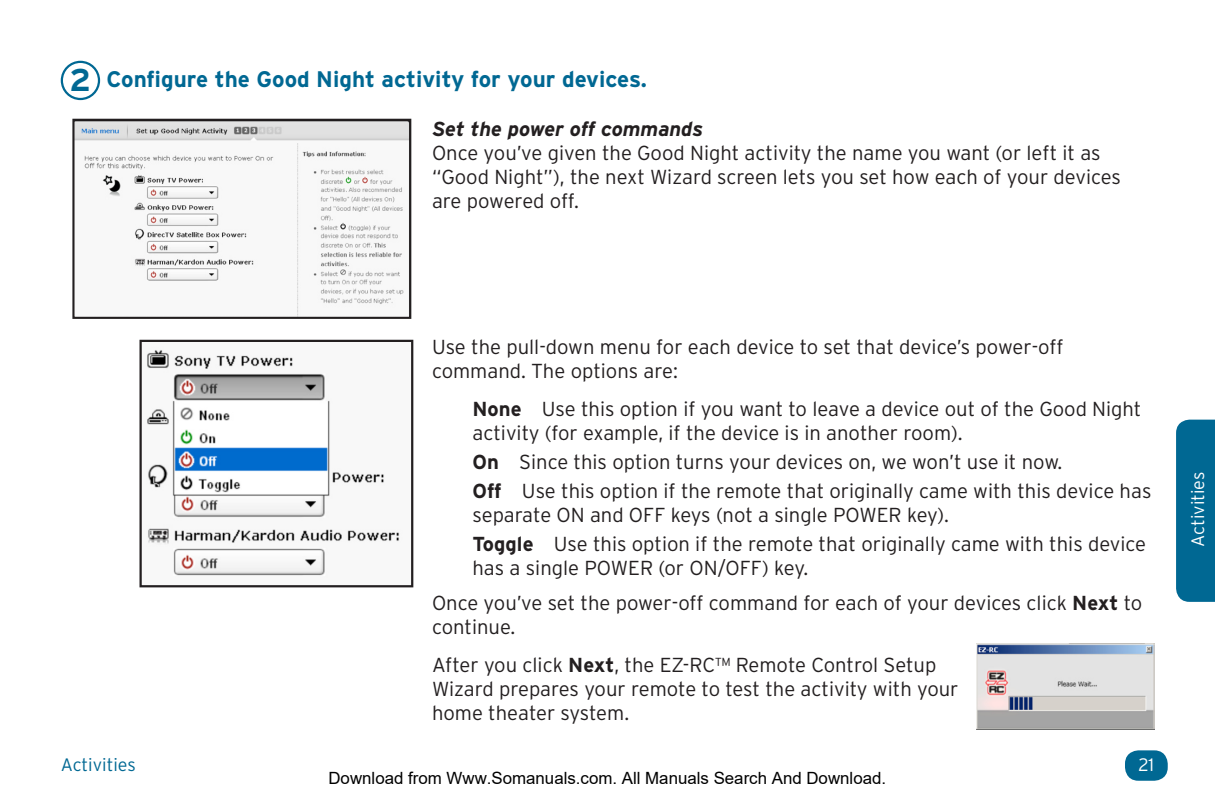
<style>
.page{position:relative;width:1215px;height:810px;background:#fff}
.page>*{position:absolute;margin:0;border:0;box-sizing:border-box;transform-origin:0 0}
.t1{font:700 22.5px "Interstate";color:#006893}
.t2{font:300 20.25px/24.3px "Interstate";color:#231f20}
.t3{font:italic 700 20.25px "Interstate";color:#231f20}
.t4{font:300 18px "Interstate";color:#fff}
.t5{font:300 18px "Interstate";color:#006893}
.t6{font:16.88px "Arial";color:#000}
.s1{font-size:31.5px}
.s2{font-weight:700}
</style>
<div class="page">
<div style="left:1125px;top:750px;width:43px;height:31px;background:#006893;border-radius:14px"></div>
<div style="left:1176px;top:420px;width:39px;height:182px;background:#006893"></div>
<div style="left:61px;top:61px;width:39px;height:39px;border:2px solid #006893;border-radius:50%"></div>
<img style="left:75px;top:122px;width:333px;height:194px">
<div style="left:72px;top:119px;width:339px;height:200px;border:2px solid #231f20"></div>
<img style="left:147px;top:350px;width:253px;height:226px">
<div style="left:140px;top:340px;width:273px;height:247px;border:2px solid #231f20"></div>
<img style="left:977px;top:644px;width:177px;height:86px">
<p class="t1" style="left:70px;top:66px;width:579px"><span class="s1">2</span> Configure the Good Night activity for your devices.</p>
<p class="t3" style="left:432px;top:117px;width:273px">Set the power off commands</p>
<p class="t2" style="left:432px;top:140px;width:690px">Once you’ve given the Good Night activity the name you want (or left it as “Good Night”), the next Wizard screen lets you set how each of your devices are powered off.</p>
<p class="t2" style="left:432px;top:334px;width:633px">Use the pull-down menu for each device to set that device’s power-off command. The options are:</p>
<p class="t2" style="left:472px;top:396px;width:671px"><span class="s2">None</span> Use this option if you want to leave a device out of the Good Night activity (for example, if the device is in another room).</p>
<p class="t2" style="left:472px;top:447px;width:680px;line-height:28.8px"><span class="s2">On</span> Since this option turns your devices on, we won’t use it now.<br><span class="s2">Off</span> Use this option if the remote that originally came with this device has</p>
<p class="t2" style="left:472px;top:500px;width:675px;line-height:28.8px">separate ON and OFF keys (not a single POWER key).<br><span class="s2">Toggle</span> Use this option if the remote that originally came with this device</p>
<p class="t2" style="left:432px;top:551px;width:712px;line-height:34.4px;text-indent:40px">has a single POWER (or ON/OFF) key.<br>Once you’ve set the power-off command for each of your devices click <span class="s2">Next</span> to</p>
<p class="t2" style="left:432px;top:608px;width:506px;line-height:37.8px">continue.<br>After you click <span class="s2">Next</span>, the EZ-RC™ Remote Control Setup</p>
<p class="t2" style="left:432px;top:677px;width:528px">Wizard prepares your remote to test the activity with your home theater system.</p>
<p class="t5" style="left:61px;top:754px;width:77px">Activities</p>
<p class="t4" style="left:1138px;top:754px;width:17px">21</p>
<p class="t6" style="left:328px;top:769px;width:559px">Download from Www.Somanuals.com. All Manuals Search And Download.</p>
<p class="t4" style="left:1188px;top:547px;width:77px;rotate:-90deg">Activities</p>
</div>
